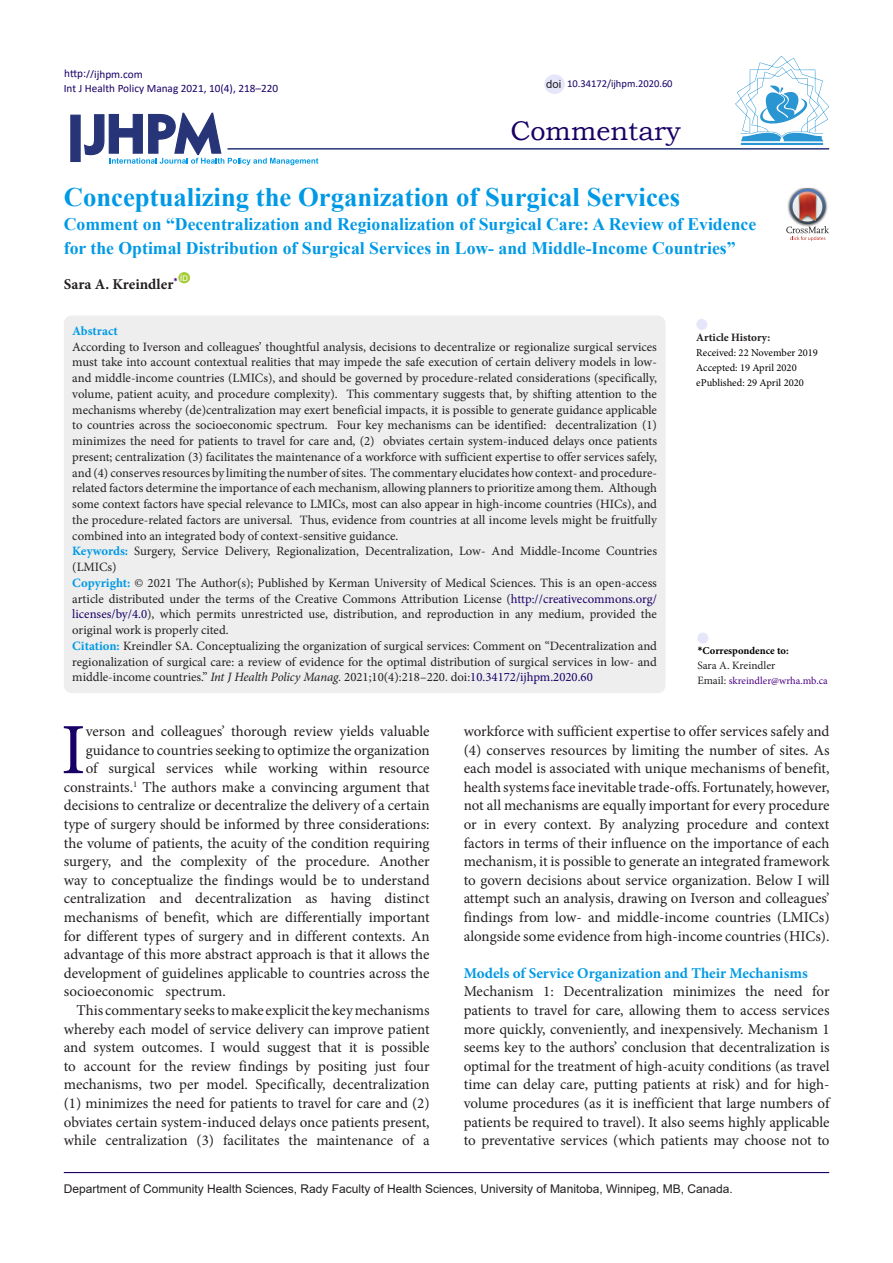
<style>
.page{position:relative;width:893px;height:1263px;background:#fff}
.page>*{position:absolute;margin:0;border:0;box-sizing:border-box;transform-origin:0 0}
.t1{font:72.3px "Minion Pro";color:#190066}
.t2{font:27px "Bookman Old Style";color:#190066}
.Default{font:700 26.7px "Times New Roman";color:#0099e5}
.Default-2{font:700 17.7px/24px "Times New Roman";color:#0099e5}
.t3{font:15px/18.6px "Minion Pro";color:#231f20;text-align:justify}
.t4{font:700 15px "Minion Pro";color:#0099e5}
.Default-3{font:700 15px "Minion Pro";color:#231f20}
.t5{font:12.75px/15.8px "Minion Pro";color:#231f20;text-align:justify}
.Default-4{font:700 12.75px "Minion Pro";color:#0099e5}
.t6{font:12px "Arial";color:#231f20}
.t7{font:11.25px "Calibri";color:#190066}
.t8{font:700 11.25px "Minion Pro";color:#231f20}
.t9{font:11.25px "Minion Pro";color:#231f20}
.t10{font:11.25px "Arial";color:#231f20}
.t11{font:10.5px "Minion Pro";color:#000}
.t12{font:10.5px "Minion Pro";color:#4b0082}
.t13{font:10.5px "Calibri";color:#190066}
.t14{font:700 10.5px "Minion Pro";color:#000}
.t15{font:7.8px "Arial";color:#fff}
.s1{font-weight:700;color:#0099e5}
.s2{color:#190066}
.s3{font-style:italic}
.s4{font-family:"Calibri"}
.s5{font-size:11.25px;color:#231f20}
</style>
<div class="page">
<svg style="left:84px;top:112px;width:234px;height:53px"></svg>
<div style="left:70px;top:115px;width:11px;height:47px;background:#273578;border:1px solid #273578"></div>
<div style="left:178px;top:272px;width:12px;height:11px;background:#a6ce39;border-radius:50%"></div>
<hr style="left:227px;top:148px;width:602px;height:2px;background:#273578">
<div style="left:64px;top:315px;width:601px;height:378px;background:#eee;border-radius:8px"></div>
<div style="left:696px;top:319px;width:11px;height:11px;background:#e6e6fa;border-radius:50%"></div>
<hr style="left:64px;top:1172px;width:765px;height:1px;background:#190066">
<hr style="left:741px;top:143px;width:82px;height:2px;background:#2995d2">
<svg style="left:735px;top:56px;width:94px;height:85px"></svg>
<div style="left:544px;top:74px;width:21px;height:20px;background:#e6e6fa;border-radius:50%"></div>
<img style="left:798px;top:188px;width:18px;height:1px">
<svg style="left:786px;top:189px;width:43px;height:52px"></svg>
<div style="left:697px;top:632px;width:11px;height:12px;background:#e6e6fa;border-radius:50%"></div>
<p class="t7" style="left:64px;top:66px;width:80px">http://ijhpm.com</p>
<p class="t7" style="left:64px;top:81px;width:216px">Int J Health Policy Manag 2021, 10(4), 218–220</p>
<p class="t10" style="left:546px;top:76px;width:17px">doi</p>
<p class="t13" style="left:567px;top:76px;width:107px">10.34172/ijhpm.2020.60</p>
<p class="t2" style="left:510px;top:113px;width:172px">Commentary</p>
<p class="Default" style="left:64px;top:178px;width:618px">Conceptualizing the Organization of Surgical Services</p>
<p class="Default-2" style="left:64px;top:211px;width:694px">Comment on “Decentralization and Regionalization of Surgical Care: A Review of Evidence for the Optimal Distribution of Surgical Services in Low- and Middle-Income Countries”</p>
<p class="Default-3" style="left:64px;top:273px;width:116px">Sara A. Kreindler<sup>*</sup></p>
<p class="t15" style="left:180px;top:273px;width:9px">ID</p>
<p class="Default-4" style="left:72px;top:322px;width:47px">Abstract</p>
<p class="t5" style="left:72px;top:339px;width:586px">According to Iverson and colleagues’ thoughtful analysis, decisions to decentralize or regionalize surgical services must take into account contextual realities that may impede the safe execution of certain delivery models in low&shy;and middle-income countries (LMICs), and should be governed by procedure-related considerations (specifically, volume, patient acuity, and procedure complexity). This commentary suggests that, by shifting attention to the mechanisms whereby (de)centralization may exert beneficial impacts, it is possible to generate guidance applicable to countries across the socioeconomic spectrum. Four key mechanisms can be identified: decentralization (1) minimizes the need for patients to travel for care and, (2) obviates certain system-induced delays once patients present; centralization (3) facilitates the maintenance of a workforce with sufficient expertise to offer services safely, and (4) conserves resources by limiting the number of sites. The commentary elucidates how context- and procedure&shy;related factors determine the importance of each mechanism, allowing planners to prioritize among them. Although some context factors have special relevance to LMICs, most can also appear in high-income countries (HICs), and the procedure-related factors are universal. Thus, evidence from countries at all income levels might be fruitfully combined into an integrated body of context-sensitive guidance.</p>
<p class="t5" style="left:72px;top:543px;width:586px"><span class="s1">Keywords:</span> Surgery, Service Delivery, Regionalization, Decentralization, Low- And Middle-Income Countries (LMICs)</p>
<p class="t5" style="left:72px;top:575px;width:586px"><span class="s1">Copyright:</span> © 2021 The Author(s); Published by Kerman University of Medical Sciences. This is an open-access article distributed under the terms of the Creative Commons Attribution License (<span class="s2">http://creativecommons.org/ licenses/by/4.0</span>), which permits unrestricted use, distribution, and reproduction in any medium, provided the original work is properly cited.</p>
<p class="t5" style="left:72px;top:638px;width:586px"><span class="s1">Citation:</span> Kreindler SA. Conceptualizing the organization of surgical services: Comment on “Decentralization and regionalization of surgical care: a review of evidence for the optimal distribution of surgical services in low- and middle-income countries.” <span class="s3">Int J Health Policy Manag.</span> 2021;10(4):218–220. doi:<span class="s2">10.34172/ijhpm.2020.60</span></p>
<p class="t8" style="left:696px;top:329px;width:76px">Article History:</p>
<p class="t11" style="left:696px;top:345px;width:123px">Received: 22 November 2019</p>
<p class="t11" style="left:696px;top:360px;width:102px">Accepted: 19 April 2020</p>
<p class="t11" style="left:696px;top:375px;width:109px">ePublished: 29 April 2020</p>
<p class="t14" style="left:697px;top:643px;width:93px"><span class="s4">*</span>Correspondence to:</p>
<p class="t9" style="left:697px;top:658px;width:79px">Sara A. Kreindler</p>
<p class="t12" style="left:697px;top:674px;width:132px"><span class="s5">Email:</span> skreindler@wrha.mb.ca</p>
<p class="t1" style="left:61px;top:702px;width:26px">I</p>
<p class="t3" style="left:86px;top:722px;width:345px">verson and colleagues’ thorough review yields valuable</p>
<p class="t3" style="left:86px;top:740px;width:345px">guidance to countries seeking to optimize the organization</p>
<p class="t3" style="left:86px;top:759px;width:345px">of surgical services while working within resource</p>
<p class="t3" style="left:64px;top:778px;width:367px">constraints.<sup>1</sup> The authors make a convincing argument that</p>
<p class="t3" style="left:64px;top:796px;width:367px">decisions to centralize or decentralize the delivery of a certain</p>
<p class="t3" style="left:64px;top:815px;width:367px">type of surgery should be informed by three considerations:</p>
<p class="t3" style="left:64px;top:833px;width:367px">the volume of patients, the acuity of the condition requiring</p>
<p class="t3" style="left:64px;top:852px;width:367px">surgery, and the complexity of the procedure. Another</p>
<p class="t3" style="left:64px;top:871px;width:367px">way to conceptualize the findings would be to understand</p>
<p class="t3" style="left:64px;top:889px;width:367px">centralization and decentralization as having distinct</p>
<p class="t3" style="left:64px;top:908px;width:367px">mechanisms of benefit, which are differentially important</p>
<p class="t3" style="left:64px;top:926px;width:367px">for different types of surgery and in different contexts. An</p>
<p class="t3" style="left:64px;top:945px;width:367px">advantage of this more abstract approach is that it allows the</p>
<p class="t3" style="left:64px;top:964px;width:367px">development of guidelines applicable to countries across the</p>
<p class="t3" style="left:64px;top:982px;width:164px">socioeconomic spectrum.</p>
<p class="t3" style="left:64px;top:1001px;width:367px;text-indent:13px">This commentary seeks to make explicit the key mechanisms whereby each model of service delivery can improve patient and system outcomes. I would suggest that it is possible to account for the review findings by positing just four mechanisms, two per model. Specifically, decentralization (1) minimizes the need for patients to travel for care and (2) obviates certain system-induced delays once patients present, while centralization (3) facilitates the maintenance of a</p>
<p class="t3" style="left:464px;top:722px;width:367px">workforce with sufficient expertise to offer services safely and (4) conserves resources by limiting the number of sites. As each model is associated with unique mechanisms of benefit, health systems face inevitable trade-offs. Fortunately, however, not all mechanisms are equally important for every procedure or in every context. By analyzing procedure and context factors in terms of their influence on the importance of each mechanism, it is possible to generate an integrated framework to govern decisions about service organization. Below I will attempt such an analysis, drawing on Iverson and colleagues’ findings from low- and middle-income countries (LMICs) alongside some evidence from high-income countries (HICs).</p>
<p class="t4" style="left:464px;top:962px;width:346px">Models of Service Organization and Their Mechanisms</p>
<p class="t3" style="left:464px;top:982px;width:367px">Mechanism 1: Decentralization minimizes the need for patients to travel for care, allowing them to access services more quickly, conveniently, and inexpensively. Mechanism 1 seems key to the authors’ conclusion that decentralization is optimal for the treatment of high-acuity conditions (as travel time can delay care, putting patients at risk) and for high&shy;volume procedures (as it is inefficient that large numbers of patients be required to travel). It also seems highly applicable to preventative services (which patients may choose not to</p>
<p class="t6" style="left:64px;top:1180px;width:670px">Department of Community Health Sciences, Rady Faculty of Health Sciences, University of Manitoba, Winnipeg, MB, Canada.</p>
</div>
